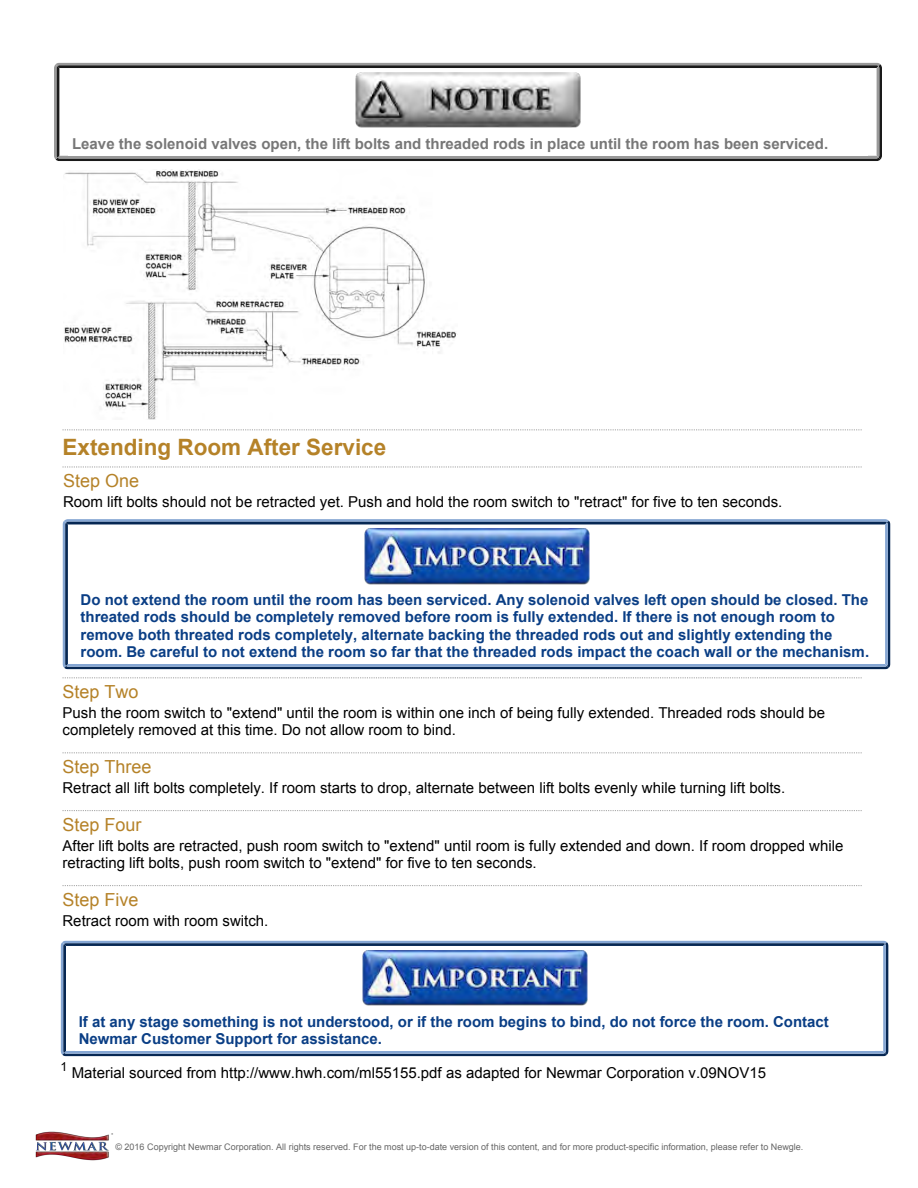
<style>
.page{position:relative;width:918px;height:1188px;background:#fff}
.page>*{position:absolute;margin:0;border:0;box-sizing:border-box;transform-origin:0 0}
.t1{font:700 22.5px "Arial";color:#b58228}
.t2{font:18px "Arial";color:#b58228}
.t3{font:15px/17.2px "Arial";color:#000}
.t4{font:700 15px/17.2px "Arial";color:#0a3e85}
.t5{font:700 15px "Arial";color:#777}
.t6{font:12.45px "Arial";color:#000}
.t7{font:9px "Arial";color:#666}
</style>
<div class="page">
<svg style="left:54px;top:63px;width:828px;height:98px"></svg>
<div style="left:68px;top:131px;width:800px;height:25px;background:#fff"></div>
<svg style="left:63px;top:429px;width:799px;height:1px"></svg>
<svg style="left:63px;top:466px;width:799px;height:2px"></svg>
<img style="left:64px;top:170px;width:393px;height:249px">
<svg style="left:63px;top:677px;width:799px;height:1px"></svg>
<svg style="left:63px;top:752px;width:799px;height:1px"></svg>
<svg style="left:63px;top:810px;width:799px;height:1px"></svg>
<svg style="left:63px;top:885px;width:799px;height:1px"></svg>
<svg style="left:63px;top:519px;width:828px;height:150px"></svg>
<div style="left:77px;top:587px;width:799px;height:77px;background:#fff"></div>
<svg style="left:61px;top:941px;width:828px;height:115px"></svg>
<div style="left:75px;top:1009px;width:799px;height:42px;background:#fff"></div>
<img style="left:36px;top:1132px;width:77px;height:29px">
<p class="t5" style="left:72px;top:133px;width:758px">Leave the solenoid valves open, the lift bolts and threaded rods in place until the room has been serviced.</p>
<h1 class="t1" style="left:63px;top:431px;width:325px">Extending Room After Service</h1>
<p class="t2" style="left:63px;top:468px;width:78px">Step One</p>
<p class="t3" style="left:63px;top:493px;width:721px">Room lift bolts should not be retracted yet. Push and hold the room switch to "retract" for five to ten seconds.</p>
<p class="t4" style="left:81px;top:591px;width:790px">Do not extend the room until the room has been serviced. Any solenoid valves left open should be closed. The threated rods should be completely removed before room is fully extended. If there is not enough room to remove both threated rods completely, alternate backing the threaded rods out and slightly extending the room. Be careful to not extend the room so far that the threaded rods impact the coach wall or the mechanism.</p>
<p class="t2" style="left:63px;top:679px;width:78px">Step Two</p>
<p class="t3" style="left:63px;top:704px;width:764px">Push the room switch to "extend" until the room is within one inch of being fully extended. Threaded rods should be completely removed at this time. Do not allow room to bind.</p>
<p class="t2" style="left:63px;top:754px;width:91px">Step Three</p>
<p class="t3" style="left:63px;top:779px;width:724px">Retract all lift bolts completely. If room starts to drop, alternate between lift bolts evenly while turning lift bolts.</p>
<p class="t2" style="left:63px;top:812px;width:81px">Step Four</p>
<p class="t3" style="left:63px;top:837px;width:782px">After lift bolts are retracted, push room switch to "extend" until room is fully extended and down. If room dropped while retracting lift bolts, push room switch to "extend" for five to ten seconds.</p>
<p class="t2" style="left:63px;top:887px;width:78px">Step Five</p>
<p class="t3" style="left:63px;top:912px;width:207px">Retract room with room switch.</p>
<p class="t4" style="left:79px;top:1013px;width:752px">If at any stage something is not understood, or if the room begins to bind, do not force the room. Contact<br>Newmar Customer Support for assistance.</p>
<p class="t6" style="left:61px;top:1058px;width:8px">1</p>
<p class="t3" style="left:72px;top:1064px;width:696px">Material sourced from http://www.hwh.com/ml55155.pdf as adapted for Newmar Corporation v.09NOV15</p>
<p class="t7" style="left:116px;top:1140px;width:689px">© 2016 Copyright Newmar Corporation. All rights reserved. For the most up-to-date version of this content, and for more product-specific information, please refer to Newgle.</p>
</div>
